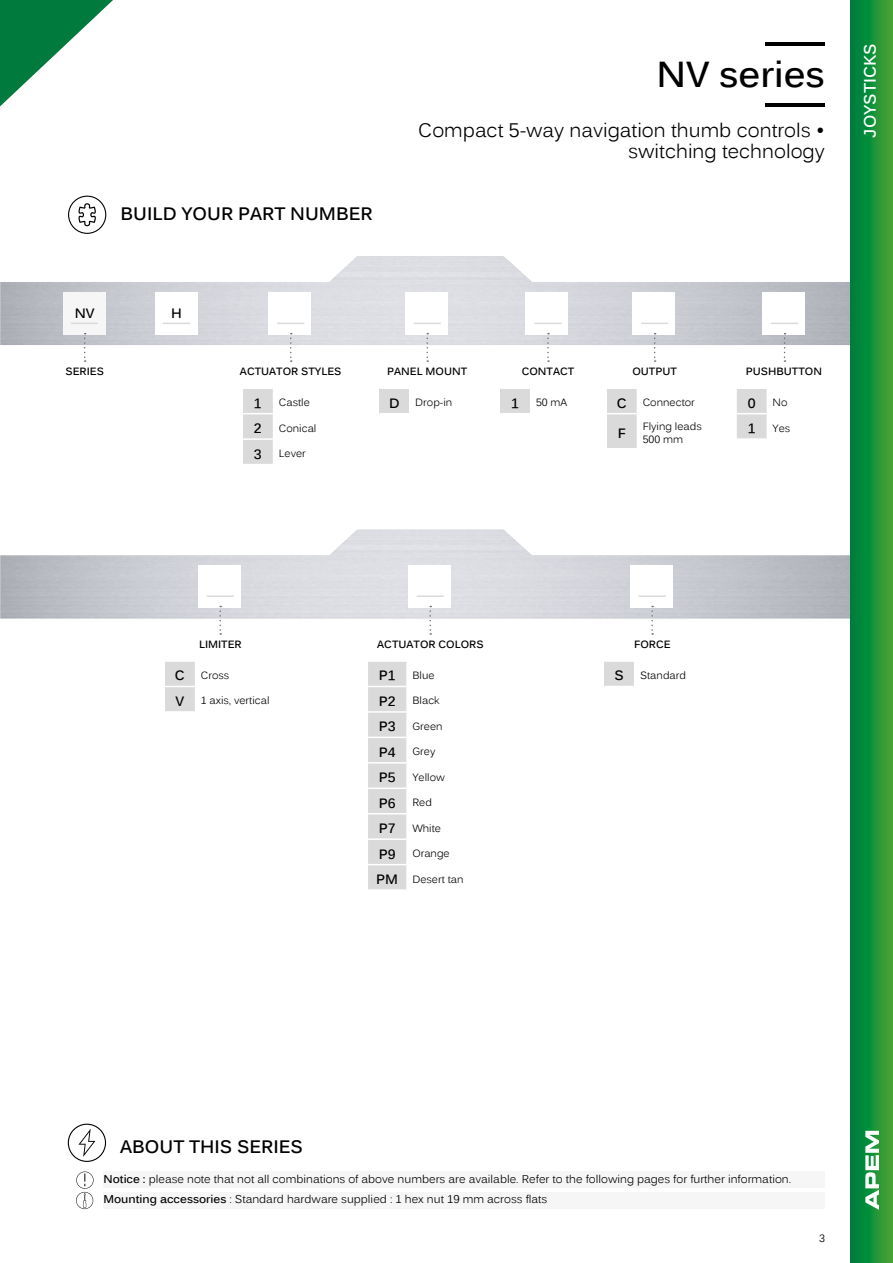
<style>
.page{position:relative;width:893px;height:1263px;background:#fff}
.page>*{position:absolute;margin:0;border:0;box-sizing:border-box;transform-origin:0 0}
.t1{font:700 36px "Kalinga";color:#000}
.t2{font:19.5px/21px "Kalinga";color:#000;text-align:right}
.t3{font:700 18px "Kalinga";color:#000}
.t4{font:700 16.5px "Kalinga";color:#fff}
.t5{font:700 13.5px "Kalinga";color:#000}
.t6{font:11.25px/20.7px "Kalinga";color:#000}
.t7{font:10.5px/12.6px "Kalinga";color:#000}
.t8{font:700 10.5px "Kalinga";color:#000}
.s1{font-weight:700;font-size:13.5px}
.s2{font-weight:700}
</style>
<div class="page">
<div style="left:63px;top:292px;width:43px;height:43px;background:#f6f6f6"></div>
<svg style="left:84px;top:333px;width:2px;height:29px"></svg>
<svg style="left:71px;top:323px;width:27px;height:1px"></svg>
<svg style="left:163px;top:323px;width:27px;height:1px"></svg>
<svg style="left:68px;top:196px;width:38px;height:38px"></svg>
<div style="left:368px;top:662px;width:38px;height:227px;background:#dadada"></div>
<hr style="left:368px;top:686px;width:38px;height:1px;background:#fff">
<hr style="left:368px;top:711px;width:38px;height:2px;background:#fff">
<hr style="left:368px;top:737px;width:38px;height:1px;background:#fff">
<hr style="left:368px;top:762px;width:38px;height:1px;background:#fff">
<hr style="left:368px;top:787px;width:38px;height:2px;background:#fff">
<hr style="left:368px;top:813px;width:38px;height:1px;background:#fff">
<hr style="left:368px;top:838px;width:38px;height:2px;background:#fff">
<hr style="left:368px;top:864px;width:38px;height:1px;background:#fff">
<svg style="left:429px;top:606px;width:2px;height:29px"></svg>
<hr style="left:417px;top:595px;width:27px;height:2px;background:#dadada">
<svg style="left:165px;top:662px;width:30px;height:49px"></svg>
<hr style="left:165px;top:686px;width:30px;height:1px;background:#fff">
<svg style="left:219px;top:606px;width:2px;height:29px"></svg>
<hr style="left:207px;top:595px;width:27px;height:2px;background:#dadada">
<div style="left:604px;top:661px;width:30px;height:25px;background:#dadada"></div>
<hr style="left:604px;top:660px;width:30px;height:2px;background:#fff">
<svg style="left:651px;top:606px;width:2px;height:29px"></svg>
<hr style="left:639px;top:595px;width:27px;height:2px;background:#dadada">
<hr style="left:766px;top:103px;width:59px;height:3px;background:#000">
<hr style="left:766px;top:43px;width:59px;height:3px;background:#000">
<svg style="left:290px;top:333px;width:2px;height:29px"></svg>
<svg style="left:277px;top:323px;width:27px;height:1px"></svg>
<div style="left:243px;top:389px;width:30px;height:75px;background:#dadada"></div>
<hr style="left:243px;top:413px;width:30px;height:1px;background:#fff">
<hr style="left:243px;top:438px;width:30px;height:2px;background:#fff">
<svg style="left:784px;top:333px;width:1px;height:29px"></svg>
<svg style="left:771px;top:323px;width:27px;height:1px"></svg>
<svg style="left:737px;top:389px;width:30px;height:49px"></svg>
<hr style="left:737px;top:413px;width:30px;height:1px;background:#fff">
<svg style="left:426px;top:333px;width:2px;height:29px"></svg>
<svg style="left:414px;top:323px;width:27px;height:1px"></svg>
<div style="left:379px;top:388px;width:30px;height:26px;background:#dadada"></div>
<hr style="left:379px;top:387px;width:30px;height:2px;background:#fff">
<hr style="left:379px;top:413px;width:30px;height:1px;background:#fff">
<svg style="left:547px;top:333px;width:2px;height:29px"></svg>
<svg style="left:534px;top:323px;width:28px;height:1px"></svg>
<div style="left:500px;top:388px;width:30px;height:26px;background:#dadada"></div>
<hr style="left:500px;top:387px;width:30px;height:2px;background:#fff">
<hr style="left:500px;top:413px;width:30px;height:1px;background:#fff">
<svg style="left:654px;top:333px;width:2px;height:29px"></svg>
<svg style="left:641px;top:323px;width:27px;height:1px"></svg>
<div style="left:607px;top:389px;width:30px;height:59px;background:#dadada"></div>
<hr style="left:607px;top:413px;width:30px;height:1px;background:#fff">
<svg style="left:68px;top:1124px;width:38px;height:38px"></svg>
<div style="left:103px;top:1171px;width:722px;height:17px;background:#f6f6f6"></div>
<div style="left:103px;top:1192px;width:722px;height:17px;background:#f6f6f6"></div>
<svg style="left:76px;top:1171px;width:18px;height:38px"></svg>
<svg style="left:850px;top:0;width:43px;height:1263px;background:#199039"></svg>
<svg style="left:0;top:0;width:113px;height:106px"></svg>
<svg style="left:865px;top:1131px;width:14px;height:79px"></svg>
<h3 class="t3" style="left:120px;top:202px;width:254px">BUILD YOUR PART NUMBER</h3>
<h1 class="t1" style="left:657px;top:51px;width:170px">NV series</h1>
<h2 class="t2" style="left:418px;top:122px;width:408px">Compact 5-way navigation thumb controls • switching technology</h2>
<p class="t5" style="left:75px;top:304px;width:21px">NV</p>
<p class="t8" style="left:65px;top:365px;width:40px">SERIES</p>
<p class="t5" style="left:171px;top:304px;width:12px">H</p>
<p class="t8" style="left:240px;top:364px;width:103px">ACTUATOR STYLES</p>
<p class="t5" style="left:254px;top:394px;width:9px">1</p>
<p class="t7" style="left:279px;top:397px;width:33px">Castle</p>
<p class="t5" style="left:254px;top:419px;width:9px">2</p>
<p class="t7" style="left:279px;top:423px;width:39px">Conical</p>
<p class="t5" style="left:254px;top:445px;width:9px">3</p>
<p class="t7" style="left:279px;top:448px;width:29px">Lever</p>
<p class="t8" style="left:387px;top:364px;width:82px">PANEL MOUNT</p>
<p class="t7" style="left:389px;top:397px;width:65px"><span class="s1">D</span> Drop-in</p>
<p class="t8" style="left:522px;top:364px;width:54px">CONTACT</p>
<p class="t5" style="left:511px;top:394px;width:9px">1</p>
<p class="t7" style="left:536px;top:397px;width:33px">50 mA</p>
<p class="t8" style="left:632px;top:364px;width:46px">OUTPUT</p>
<p class="t7" style="left:617px;top:397px;width:80px"><span class="s1">C</span> Connector</p>
<p class="t5" style="left:618px;top:424px;width:10px">F</p>
<p class="t7" style="left:643px;top:421px;width:61px">Flying leads<br>500 mm</p>
<p class="t8" style="left:746px;top:364px;width:78px">PUSHBUTTON</p>
<p class="t5" style="left:748px;top:394px;width:9px">0</p>
<p class="t7" style="left:773px;top:397px;width:16px">No</p>
<p class="t5" style="left:748px;top:419px;width:9px">1</p>
<p class="t7" style="left:773px;top:423px;width:19px">Yes</p>
<h3 class="t4" style="left:859px;top:138px;width:96px;rotate:-90deg">JOYSTICKS</h3>
<p class="t8" style="left:199px;top:637px;width:44px">LIMITER</p>
<p class="t7" style="left:175px;top:670px;width:56px"><span class="s1">C</span> Cross</p>
<p class="t7" style="left:176px;top:695px;width:96px"><span class="s1">V</span> 1 axis, vertical</p>
<p class="t8" style="left:377px;top:637px;width:108px">ACTUATOR COLORS</p>
<p class="t7" style="left:379px;top:670px;width:57px"><span class="s1">P1</span> Blue</p>
<p class="t7" style="left:379px;top:695px;width:63px"><span class="s1">P2</span> Black</p>
<p class="t7" style="left:379px;top:721px;width:65px"><span class="s1">P3</span> Green</p>
<p class="t7" style="left:379px;top:746px;width:58px"><span class="s1">P4</span> Grey</p>
<p class="t7" style="left:379px;top:772px;width:68px"><span class="s1">P5</span> Yellow</p>
<p class="t7" style="left:379px;top:797px;width:55px"><span class="s1">P6</span> Red</p>
<p class="t7" style="left:379px;top:823px;width:64px"><span class="s1">P7</span> White</p>
<p class="t7" style="left:379px;top:848px;width:72px"><span class="s1">P9</span> Orange</p>
<p class="t7" style="left:376px;top:874px;width:89px"><span class="s1">PM</span> Desert tan</p>
<p class="t8" style="left:634px;top:637px;width:38px">FORCE</p>
<p class="t7" style="left:615px;top:670px;width:73px"><span class="s1">S</span> Standard</p>
<h3 class="t3" style="left:120px;top:1134px;width:184px">ABOUT THIS SERIES</h3>
<p class="t6" style="left:103px;top:1169px;width:689px"><span class="s2">Notice :</span> please note that not all combinations of above numbers are available. Refer to the following pages for further information.<br><span class="s2">Mounting accessories</span> : Standard hardware supplied : 1 hex nut 19 mm across flats</p>
<p class="t7" style="left:819px;top:1232px;width:7px">3</p>
</div>
